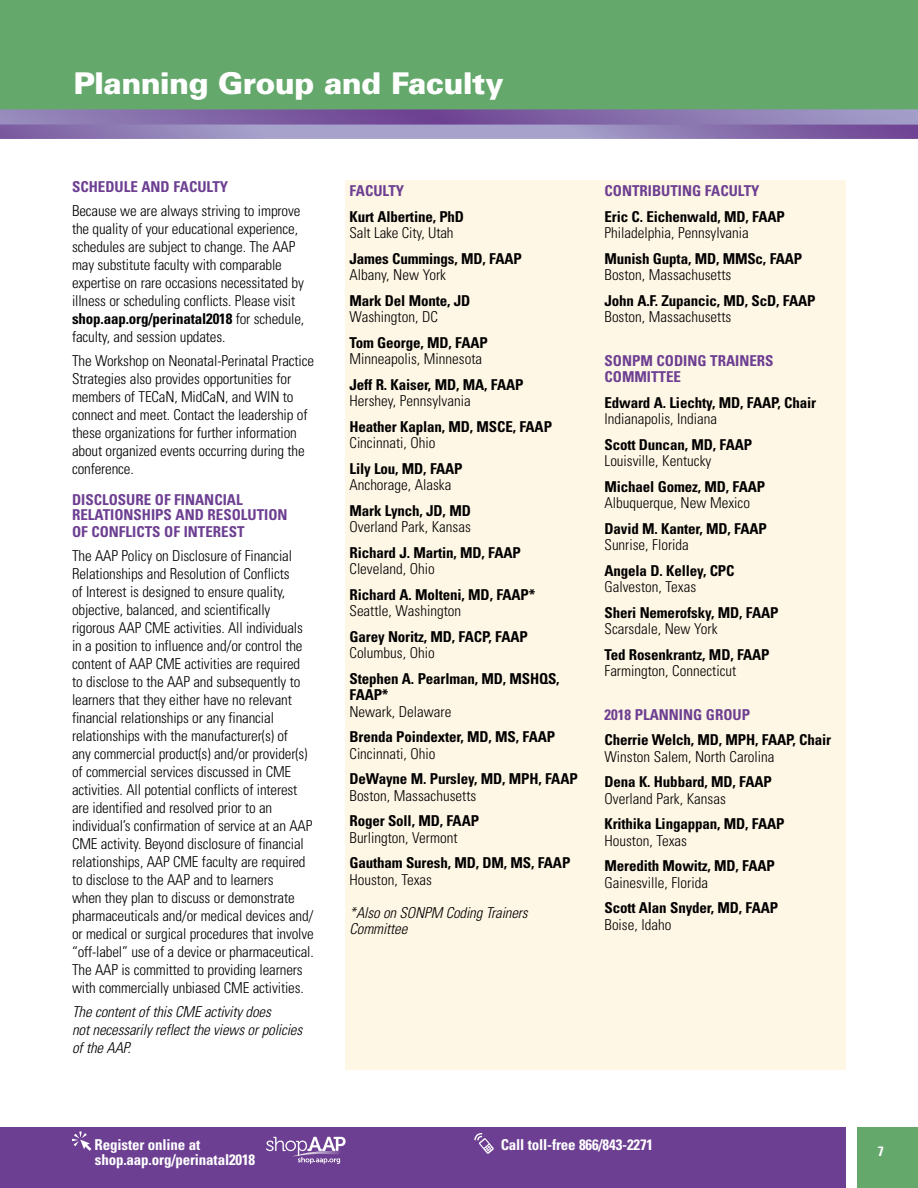
<style>
.page{position:relative;width:918px;height:1188px;background:#fff}
.page>*{position:absolute;margin:0;border:0;box-sizing:border-box;transform-origin:0 0}
.t1{font:900 30px "Univers";letter-spacing:-.02em;color:#fff}
.t2{font:300 condensed 15px/18px "Univers";letter-spacing:-.01em;color:#000}
.t3{font:700 condensed 15px/16.5px "Univers";letter-spacing:-.01em;color:#000}
.t4{font:700 condensed 15px/15px "Univers";color:#6d3f92}
.t5{font:italic 300 condensed 15px/18px "Univers";letter-spacing:-.01em;color:#000}
.t6{font:700 condensed 15px "Univers";letter-spacing:-.01em;color:#fff}
.t7{font:700 condensed 13.5px "Univers";color:#fff}
.s1{font-weight:700}
</style>
<div class="page">
<div style="left:0;top:1127px;width:846px;height:61px;background:#6d3f92"></div>
<div style="left:857px;top:1127px;width:61px;height:61px;background:#65a86c"></div>
<div style="left:0;top:0;width:918px;height:134px;background:#65a86c"></div>
<svg style="left:72px;top:1131px;width:19px;height:20px"></svg>
<svg style="left:474px;top:1133px;width:20px;height:21px"></svg>
<svg style="left:266px;top:1137px;width:80px;height:27px"></svg>
<svg style="left:0;top:109px;width:918px;height:30px;background:#8c79b0"></svg>
<div style="left:345px;top:180px;width:501px;height:889px;background:#fff7e5"></div>
<h1 class="t1" style="left:74px;top:64px;width:432px">Planning Group and Faculty</h1>
<p class="t4" style="left:72px;top:179px;width:158px">SCHEDULE AND FACULTY</p>
<p class="t2" style="left:72px;top:201px;width:234px">Because we are always striving to improve the quality of your educational experience, schedules are subject to change. The AAP may substitute faculty with comparable expertise on rare occasions necessitated by illness or scheduling conflicts. Please visit <span class="s1">shop.aap.org/perinatal2018</span> for schedule, faculty, and session updates.</p>
<p class="t2" style="left:72px;top:351px;width:244px">The Workshop on Neonatal-Perinatal Practice Strategies also provides opportunities for members of TECaN, MidCaN, and WIN to connect and meet. Contact the leadership of these organizations for further information about organized events occurring during the conference.</p>
<p class="t4" style="left:72px;top:492px;width:217px">DISCLOSURE OF FINANCIAL<br>RELATIONSHIPS AND RESOLUTION</p>
<p class="t4" style="left:72px;top:524px;width:174px">OF CONFLICTS OF INTEREST</p>
<p class="t2" style="left:72px;top:546px;width:243px">The AAP Policy on Disclosure of Financial Relationships and Resolution of Conflicts<br>of Interest is designed to ensure quality, objective, balanced, and scientifically rigorous AAP CME activities. All individuals in a position to influence and/or control the content of AAP CME activities are required to disclose to the AAP and subsequently to learners that they either have no relevant financial relationships or any financial relationships with the manufacturer(s) of<br>any commercial product(s) and/or provider(s) of commercial services discussed in CME activities. All potential conflicts of interest are identified and resolved prior to an individual’s confirmation of service at an AAP CME activity. Beyond disclosure of financial relationships, AAP CME faculty are required to disclose to the AAP and to learners<br>when they plan to discuss or demonstrate pharmaceuticals and/or medical devices and/ or medical or surgical procedures that involve “off-label” use of a device or pharmaceutical.<br>The AAP is committed to providing learners with commercially unbiased CME activities.</p>
<p class="t5" style="left:72px;top:1002px;width:232px">The content of this CME activity does<br>not necessarily reflect the views or policies of the AAP.</p>
<p class="t4" style="left:350px;top:183px;width:56px">FACULTY</p>
<p class="t3" style="left:350px;top:208px;width:116px">Kurt Albertine, PhD</p>
<p class="t2" style="left:350px;top:224px;width:106px">Salt Lake City, Utah</p>
<p class="t3" style="left:350px;top:250px;width:174px">James Cummings, MD, FAAP</p>
<p class="t2" style="left:350px;top:266px;width:98px">Albany, New York</p>
<p class="t3" style="left:350px;top:292px;width:122px">Mark Del Monte, JD</p>
<p class="t2" style="left:350px;top:308px;width:90px">Washington, DC</p>
<p class="t3" style="left:350px;top:334px;width:140px">Tom George, MD, FAAP</p>
<p class="t2" style="left:350px;top:350px;width:134px">Minneapolis, Minnesota</p>
<p class="t3" style="left:350px;top:376px;width:175px">Jeff R. Kaiser, MD, MA, FAAP</p>
<p class="t2" style="left:350px;top:392px;width:123px">Hershey, Pennsylvania</p>
<p class="t3" style="left:350px;top:418px;width:204px">Heather Kaplan, MD, MSCE, FAAP</p>
<p class="t2" style="left:350px;top:434px;width:88px">Cincinnati, Ohio</p>
<p class="t3" style="left:350px;top:460px;width:115px">Lily Lou, MD, FAAP</p>
<p class="t2" style="left:350px;top:476px;width:103px">Anchorage, Alaska</p>
<p class="t3" style="left:350px;top:502px;width:123px">Mark Lynch, JD, MD</p>
<p class="t2" style="left:350px;top:518px;width:123px">Overland Park, Kansas</p>
<p class="t3" style="left:350px;top:544px;width:173px">Richard J. Martin, MD, FAAP</p>
<p class="t2" style="left:350px;top:560px;width:87px">Cleveland, Ohio</p>
<p class="t3" style="left:350px;top:586px;width:187px">Richard A. Molteni, MD, FAAP*</p>
<p class="t2" style="left:350px;top:602px;width:113px">Seattle, Washington</p>
<p class="t3" style="left:350px;top:628px;width:180px">Garey Noritz, MD, FACP, FAAP</p>
<p class="t2" style="left:350px;top:644px;width:87px">Columbus, Ohio</p>
<p class="t3" style="left:350px;top:670px;width:212px">Stephen A. Pearlman, MD, MSHQS,<br>FAAP*</p>
<p class="t2" style="left:350px;top:702px;width:103px">Newark, Delaware</p>
<p class="t3" style="left:350px;top:728px;width:207px">Brenda Poindexter, MD, MS, FAAP</p>
<p class="t2" style="left:350px;top:744px;width:88px">Cincinnati, Ohio</p>
<p class="t3" style="left:350px;top:770px;width:230px">DeWayne M. Pursley, MD, MPH, FAAP</p>
<p class="t2" style="left:350px;top:786px;width:128px">Boston, Massachusetts</p>
<p class="t3" style="left:350px;top:812px;width:131px">Roger Soll, MD, FAAP</p>
<p class="t2" style="left:350px;top:828px;width:110px">Burlington, Vermont</p>
<p class="t3" style="left:350px;top:854px;width:222px">Gautham Suresh, MD, DM, MS, FAAP</p>
<p class="t2" style="left:350px;top:870px;width:84px">Houston, Texas</p>
<p class="t5" style="left:350px;top:904px;width:180px;line-height:16.5px">*Also on SONPM Coding Trainers<br>Committee</p>
<p class="t4" style="left:604px;top:183px;width:157px">CONTRIBUTING FACULTY</p>
<p class="t3" style="left:604px;top:208px;width:182px">Eric C. Eichenwald, MD, FAAP</p>
<p class="t2" style="left:604px;top:224px;width:146px">Philadelphia, Pennsylvania</p>
<p class="t3" style="left:604px;top:250px;width:199px">Munish Gupta, MD, MMSc, FAAP</p>
<p class="t2" style="left:604px;top:266px;width:128px">Boston, Massachusetts</p>
<p class="t3" style="left:604px;top:292px;width:212px">John A.F. Zupancic, MD, ScD, FAAP</p>
<p class="t2" style="left:604px;top:308px;width:128px">Boston, Massachusetts</p>
<p class="t4" style="left:604px;top:352px;width:171px;line-height:16.5px">SONPM CODING TRAINERS<br>COMMITTEE</p>
<p class="t3" style="left:604px;top:394px;width:213px">Edward A. Liechty, MD, FAAP, Chair</p>
<p class="t2" style="left:604px;top:410px;width:114px">Indianapolis, Indiana</p>
<p class="t3" style="left:604px;top:436px;width:149px">Scott Duncan, MD, FAAP</p>
<p class="t2" style="left:604px;top:452px;width:108px">Louisville, Kentucky</p>
<p class="t3" style="left:604px;top:478px;width:162px">Michael Gomez, MD, FAAP</p>
<p class="t2" style="left:604px;top:494px;width:147px">Albuquerque, New Mexico</p>
<p class="t3" style="left:604px;top:520px;width:164px">David M. Kanter, MD, FAAP</p>
<p class="t2" style="left:604px;top:536px;width:86px">Sunrise, Florida</p>
<p class="t3" style="left:604px;top:562px;width:131px">Angela D. Kelley, CPC</p>
<p class="t2" style="left:604px;top:578px;width:93px">Galveston, Texas</p>
<p class="t3" style="left:604px;top:604px;width:175px">Sheri Nemerofsky, MD, FAAP</p>
<p class="t2" style="left:604px;top:620px;width:115px">Scarsdale, New York</p>
<p class="t3" style="left:604px;top:646px;width:167px">Ted Rosenkrantz, MD, FAAP</p>
<p class="t2" style="left:604px;top:662px;width:133px">Farmington, Connecticut</p>
<p class="t4" style="left:604px;top:707px;width:147px">2018 PLANNING GROUP</p>
<p class="t3" style="left:604px;top:731px;width:228px">Cherrie Welch, MD, MPH, FAAP, Chair</p>
<p class="t2" style="left:604px;top:747px;width:172px">Winston Salem, North Carolina</p>
<p class="t3" style="left:604px;top:773px;width:169px">Dena K. Hubbard, MD, FAAP</p>
<p class="t2" style="left:604px;top:789px;width:123px">Overland Park, Kansas</p>
<p class="t3" style="left:604px;top:815px;width:181px">Krithika Lingappan, MD, FAAP</p>
<p class="t2" style="left:604px;top:831px;width:84px">Houston, Texas</p>
<p class="t3" style="left:604px;top:857px;width:172px">Meredith Mowitz, MD, FAAP</p>
<p class="t2" style="left:604px;top:873px;width:105px">Gainesville, Florida</p>
<p class="t3" style="left:604px;top:899px;width:175px">Scott Alan Snyder, MD, FAAP</p>
<p class="t2" style="left:604px;top:915px;width:68px">Boise, Idaho</p>
<p class="t6" style="left:95px;top:1136px;width:107px">Register online at</p>
<p class="t6" style="left:501px;top:1136px;width:154px">Call toll-free 866/843-2271</p>
<p class="t6" style="left:95px;top:1151px;width:162px">shop.aap.org/perinatal2018</p>
<p class="t7" style="left:878px;top:1143px;width:7px">7</p>
</div>
